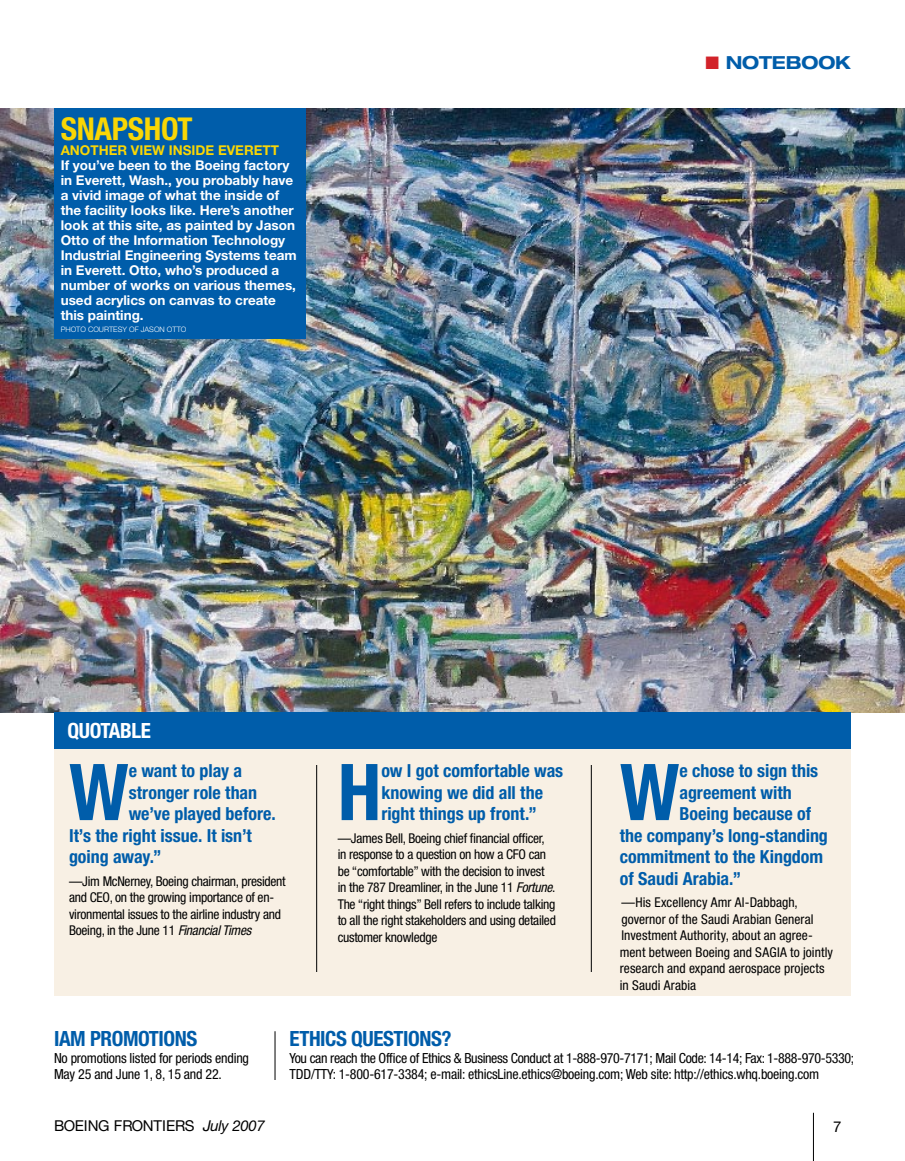
<style>
.page{position:relative;width:905px;height:1161px;background:#fff}
.page>*{position:absolute;margin:0;border:0;box-sizing:border-box;transform-origin:0 0}
.t1{font:700 condensed 78.45px "Helvetica Neue LT Std";color:#005daa}
.t2{font:700 condensed 31.5px "Helvetica Neue LT Std";letter-spacing:-.01em;color:#f9d605}
.t3{font:700 condensed 21px "Helvetica Neue LT Std";letter-spacing:-.02em;color:#005daa}
.t4{font:700 condensed 21px "Helvetica Neue LT Std";letter-spacing:-.02em;color:#fff}
.t5{font:700 condensed 18px/21.6px "Helvetica Neue LT Std";color:#005daa}
.t6{font:700 expanded 18px "Helvetica Neue LT Std";letter-spacing:-.005em;color:#005daa}
.t7{font:15px "Helvetica Neue LT Std";color:#000}
.t8{font:condensed 13.95px/16px "Helvetica Neue LT Std";letter-spacing:-.015em;color:#000}
.t9{font:condensed 13.5px/16.5px "Helvetica Neue LT Std";letter-spacing:-.02em;color:#000}
.t10{font:700 13.5px/15px "Helvetica Neue LT Std";color:#fff}
.t11{font:condensed 13.5px/16.5px "Helvetica Neue LT Std";letter-spacing:.005em;color:#000}
.t12{font:700 13.5px "Helvetica Neue LT Std";color:#f9d605}
.t13{font:300 7.5px "Helvetica Neue LT Std";color:#fff}
.s1{color:#d2232a}
.s2{font-style:italic}
</style>
<div class="page">
<hr style="left:813px;top:1113px;width:1px;height:48px;background:#000">
<img style="left:0;top:108px;width:904px;height:604px">
<div style="left:54px;top:744px;width:796px;height:252px;background:#f8f0e4"></div>
<hr style="left:274px;top:1031px;width:1px;height:49px;background:#000">
<div style="left:54px;top:712px;width:796px;height:37px;background:#005daa"></div>
<hr style="left:316px;top:765px;width:1px;height:207px;background:#000">
<hr style="left:591px;top:765px;width:1px;height:207px;background:#000">
<div style="left:54px;top:108px;width:252px;height:230px;background:#005daa"></div>
<h2 class="t2" style="left:61px;top:110px;width:133px">SNAPSHOT</h2>
<p class="t12" style="left:61px;top:142px;width:220px">ANOTHER VIEW INSIDE EVERETT</p>
<p class="t10" style="left:61px;top:158px;width:237px">If you’ve been to the Boeing factory in Everett, Wash., you probably have a vivid image of what the inside of the facility looks like. Here’s another look at this site, as painted by Jason Otto of the Information Technology Industrial Engineering Systems team in Everett. Otto, who’s produced a number of works on various themes, used acrylics on canvas to create this painting.</p>
<p class="t13" style="left:61px;top:325px;width:127px">PHOTO COURTESY OF JASON OTTO</p>
<h3 class="t6" style="left:705px;top:51px;width:147px"><span class="s1">■</span> NOTEBOOK</h3>
<h3 class="t4" style="left:68px;top:718px;width:85px">QUOTABLE</h3>
<h1 class="t1" style="left:69px;top:745px;width:61px">W</h1>
<h3 class="t5" style="left:129px;top:759px;width:115px">e want to play a</h3>
<h3 class="t5" style="left:129px;top:781px;width:130px">stronger role than</h3>
<h3 class="t5" style="left:129px;top:803px;width:148px">we’ve played before.</h3>
<h3 class="t5" style="left:69px;top:824px;width:184px">It’s the right issue. It isn’t</h3>
<h3 class="t5" style="left:69px;top:846px;width:94px">going away.”</h3>
<p class="t9" style="left:69px;top:873px;width:218px">—Jim McNerney, Boeing chairman, president and CEO, on the growing importance of en&shy;vironmental issues to the airline industry and Boeing, in the June 11 <span class="s2">Financial Times</span></p>
<h1 class="t1" style="left:338px;top:745px;width:45px">H</h1>
<h3 class="t5" style="left:381px;top:759px;width:183px">ow I got comfortable was knowing we did all the right things up front.”</h3>
<p class="t9" style="left:338px;top:830px;width:220px">—James Bell, Boeing chief financial officer, in response to a question on how a CFO can be “comfortable” with the decision to invest in the 787 Dreamliner, in the June 11 <span class="s2">Fortune</span>.<br>The “right things” Bell refers to include talking to all the right stakeholders and using detailed customer knowledge</p>
<h3 class="t3" style="left:54px;top:1026px;width:145px">IAM PROMOTIONS</h3>
<h3 class="t3" style="left:290px;top:1026px;width:163px">ETHICS QUESTIONS?</h3>
<h1 class="t1" style="left:620px;top:745px;width:61px">W</h1>
<h3 class="t5" style="left:679px;top:759px;width:140px">e chose to sign this</h3>
<h3 class="t5" style="left:679px;top:781px;width:114px">agreement with</h3>
<h3 class="t5" style="left:679px;top:803px;width:133px">Boeing because of</h3>
<h3 class="t5" style="left:620px;top:824px;width:210px">the company’s long-standing</h3>
<h3 class="t5" style="left:620px;top:846px;width:205px">commitment to the Kingdom</h3>
<h3 class="t5" style="left:620px;top:867px;width:123px">of Saudi Arabia.”</h3>
<p class="t11" style="left:620px;top:894px;width:215px">—His Excellency Amr Al-Dabbagh, governor of the Saudi Arabian General Investment Authority, about an agree&shy;ment between Boeing and SAGIA to jointly research and expand aerospace projects in Saudi Arabia</p>
<p class="t8" style="left:54px;top:1050px;width:196px">No promotions listed for periods ending<br>May 25 and June 1, 8, 15 and 22.</p>
<p class="t7" style="left:54px;top:1117px;width:212px">BOEING FRONTIERS <span class="s2">July 2007</span></p>
<p class="t8" style="left:290px;top:1050px;width:566px">You can reach the Office of Ethics &amp; Business Conduct at 1-888-970-7171; Mail Code: 14-14; Fax: 1-888-970-5330;<br>TDD/TTY: 1-800-617-3384; e-mail: ethicsLine.ethics@boeing.com; Web site: http://ethics.whq.boeing.com</p>
</div>
